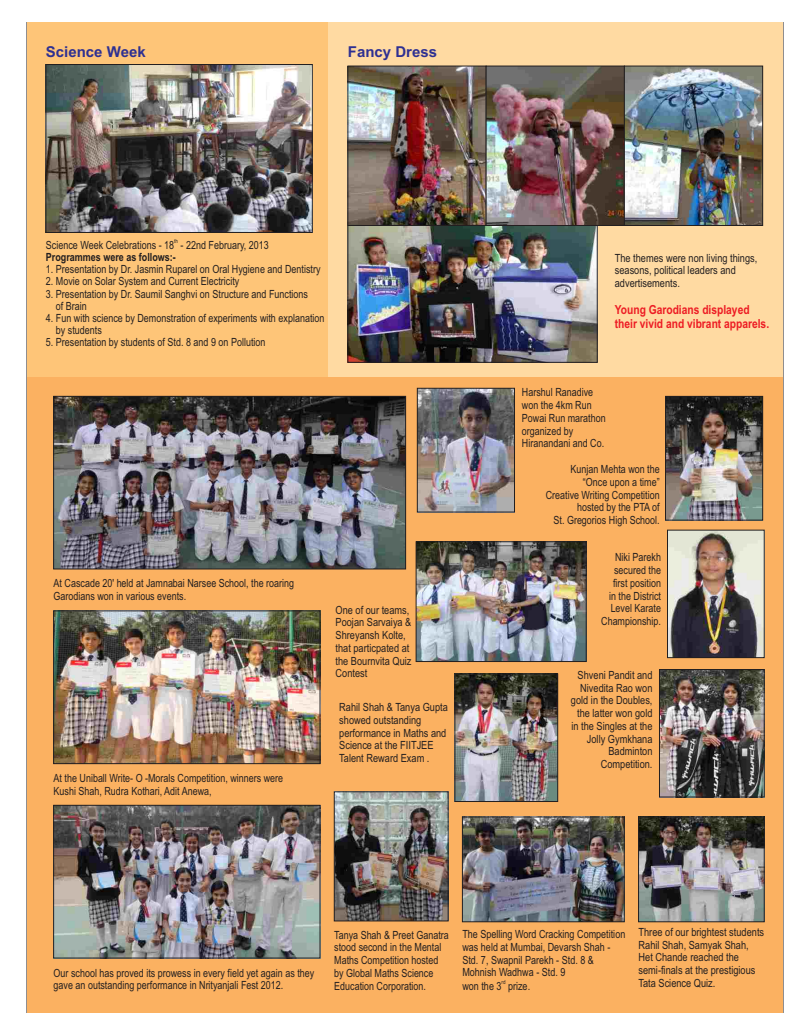
<style>
.page{position:relative;width:810px;height:1035px;background:#fff}
.page>*{position:absolute;margin:0;border:0;box-sizing:border-box;transform-origin:0 0}
.t1{font:700 15px "Arial";color:#2e3092}
.t2{font:700 12.5px/14.2px "Arial Narrow";color:#ed1c24}
.t3{font:11.25px/12.8px "Arial Narrow";color:#231f20}
.t4{font:700 11.25px "Arial Narrow";color:#231f20}
.t5{font:5.62px "Arial Narrow";color:#231f20}
</style>
<div class="page">
<div style="left:27px;top:377px;width:756px;height:635px;background:#fbb161"></div>
<div style="left:27px;top:23px;width:302px;height:354px;background:#fec578"></div>
<div style="left:329px;top:22px;width:454px;height:355px;background:#ffdaa2"></div>
<img style="left:48px;top:66px;width:263px;height:165px">
<div style="left:46px;top:64px;width:267px;height:169px;border:1px solid #231f20"></div>
<img style="left:350px;top:227px;width:246px;height:134px">
<div style="left:348px;top:225px;width:250px;height:138px;border:1px solid #231f20"></div>
<img style="left:350px;top:68px;width:411px;height:156px">
<div style="left:348px;top:66px;width:138px;height:160px;border:1px solid #231f20"></div>
<div style="left:486px;top:66px;width:139px;height:160px;border:1px solid #231f20"></div>
<div style="left:624px;top:66px;width:139px;height:160px;border:1px solid #231f20"></div>
<img style="left:55px;top:398px;width:349px;height:169px">
<div style="left:53px;top:396px;width:353px;height:173px;border:1px solid #231f20"></div>
<img style="left:55px;top:613px;width:263px;height:149px">
<div style="left:53px;top:611px;width:267px;height:153px;border:1px solid #231f20"></div>
<img style="left:418px;top:543px;width:167px;height:117px">
<div style="left:416px;top:541px;width:171px;height:121px;border:1px solid #231f20"></div>
<img style="left:336px;top:793px;width:110px;height:126px">
<div style="left:334px;top:791px;width:114px;height:130px;border:1px solid #231f20"></div>
<img style="left:640px;top:819px;width:123px;height:101px">
<div style="left:638px;top:817px;width:127px;height:105px;border:1px solid #231f20"></div>
<img style="left:464px;top:819px;width:159px;height:101px">
<div style="left:462px;top:817px;width:163px;height:105px;border:1px solid #231f20"></div>
<img style="left:55px;top:807px;width:263px;height:149px">
<div style="left:53px;top:805px;width:267px;height:153px;border:1px solid #231f20"></div>
<img style="left:419px;top:390px;width:94px;height:120px">
<div style="left:417px;top:388px;width:98px;height:124px;border:1px solid #231f20"></div>
<img style="left:669px;top:532px;width:94px;height:124px">
<div style="left:667px;top:530px;width:98px;height:128px;border:1px solid #231f20"></div>
<img style="left:661px;top:671px;width:102px;height:124px">
<div style="left:659px;top:669px;width:106px;height:128px;border:1px solid #231f20"></div>
<img style="left:457px;top:676px;width:99px;height:124px">
<div style="left:455px;top:674px;width:103px;height:128px;border:1px solid #231f20"></div>
<img style="left:667px;top:398px;width:94px;height:120px">
<div style="left:665px;top:396px;width:98px;height:124px;border:1px solid #231f20"></div>
<h1 class="t1" style="left:46px;top:46px;width:101px">Science Week</h1>
<h1 class="t1" style="left:348px;top:46px;width:91px">Fancy Dress</h1>
<p class="t5" style="left:174px;top:239px;width:5px">th</p>
<p class="t3" style="left:46px;top:240px;width:225px">Science Week Celebrations - 18 - 22nd February, 2013</p>
<p class="t4" style="left:46px;top:253px;width:132px">Programmes were as follows:-</p>
<p class="t3" style="left:46px;top:264px;width:276px">1. Presentation by Dr. Jasmin Ruparel on Oral Hygiene and Dentistry</p>
<p class="t3" style="left:46px;top:276px;width:195px">2. Movie on Solar System and Current Electricity</p>
<p class="t3" style="left:56px;top:289px;width:254px;line-height:12.1px;text-indent:-10px">3. Presentation by Dr. Saumil Sanghvi on Structure and Functions of Brain</p>
<p class="t3" style="left:56px;top:313px;width:270px;line-height:12.1px;text-indent:-10px">4. Fun with science by Demonstration of experiments with explanation by students</p>
<p class="t3" style="left:46px;top:337px;width:221px">5. Presentation by students of Std. 8 and 9 on Pollution</p>
<p class="t3" style="left:54px;top:578px;width:242px">At Cascade 20' held at Jamnabai Narsee School, the roaring<br>Garodians won in various events.</p>
<p class="t3" style="left:54px;top:773px;width:231px">At the Uniball Write- O -Morals Competition, winners were<br>Kushi Shah, Rudra Kothari, Adit Anewa,</p>
<p class="t3" style="left:336px;top:604px;width:77px">One of our teams,<br>Poojan Sarvaiya &amp;<br>Shreyansh Kolte, that particpated at the Bournvita Quiz<br>Contest</p>
<p class="t3" style="left:339px;top:702px;width:110px">Rahil Shah &amp; Tanya Gupta showed outstanding performance in Maths and<br>Science at the FIITJEE<br>Talent Reward Exam .</p>
<p class="t3" style="left:615px;top:252px;width:144px">The themes were non living things, seasons, political leaders and advertisements.</p>
<p class="t2" style="left:615px;top:304px;width:156px">Young Garodians displayed their vivid and vibrant apparels.</p>
<p class="t3" style="left:522px;top:387px;width:85px">Harshul Ranadive won the 4km Run<br>Powai Run marathon organized by<br>Hiranandani and Co.</p>
<p class="t3" style="left:546px;top:464px;width:115px;text-align:right">Kunjan Mehta won the “Once upon a time”<br>Creative Writing Competition hosted by the PTA of<br>St. Gregorios High School.</p>
<p class="t3" style="left:601px;top:552px;width:61px;text-align:right">Niki Parekh secured the first position<br>in the District<br>Level Karate<br>Championship.</p>
<p class="t3" style="left:571px;top:670px;width:83px;text-align:right">Shveni Pandit and<br>Nivedita Rao won gold in the Doubles, the latter won gold in the Singles at the<br>Jolly Gymkhana<br>Badminton<br>Competition.</p>
<p class="t3" style="left:54px;top:967px;width:262px">Our school has proved its prowess in every field yet again as they gave an outstanding performance in Nrityanjali Fest 2012.</p>
<p class="t3" style="left:334px;top:929px;width:116px">Tanya Shah &amp; Preet Ganatra stood second in the Mental<br>Maths Competition hosted by Global Maths Science<br>Education Corporation.</p>
<p class="t3" style="left:462px;top:929px;width:164px">The Spelling Word Cracking Competition was held at Mumbai, Devarsh Shah -<br>Std. 7, Swapnil Parekh - Std. 8 &amp;<br>Mohnish Wadhwa - Std. 9</p>
<p class="t5" style="left:502px;top:980px;width:6px">rd</p>
<p class="t3" style="left:462px;top:980px;width:69px">won the 3 prize.</p>
<p class="t3" style="left:639px;top:927px;width:127px">Three of our brightest students<br>Rahil Shah, Samyak Shah,<br>Het Chande reached the semi-finals at the prestigious<br>Tata Science Quiz.</p>
</div>
